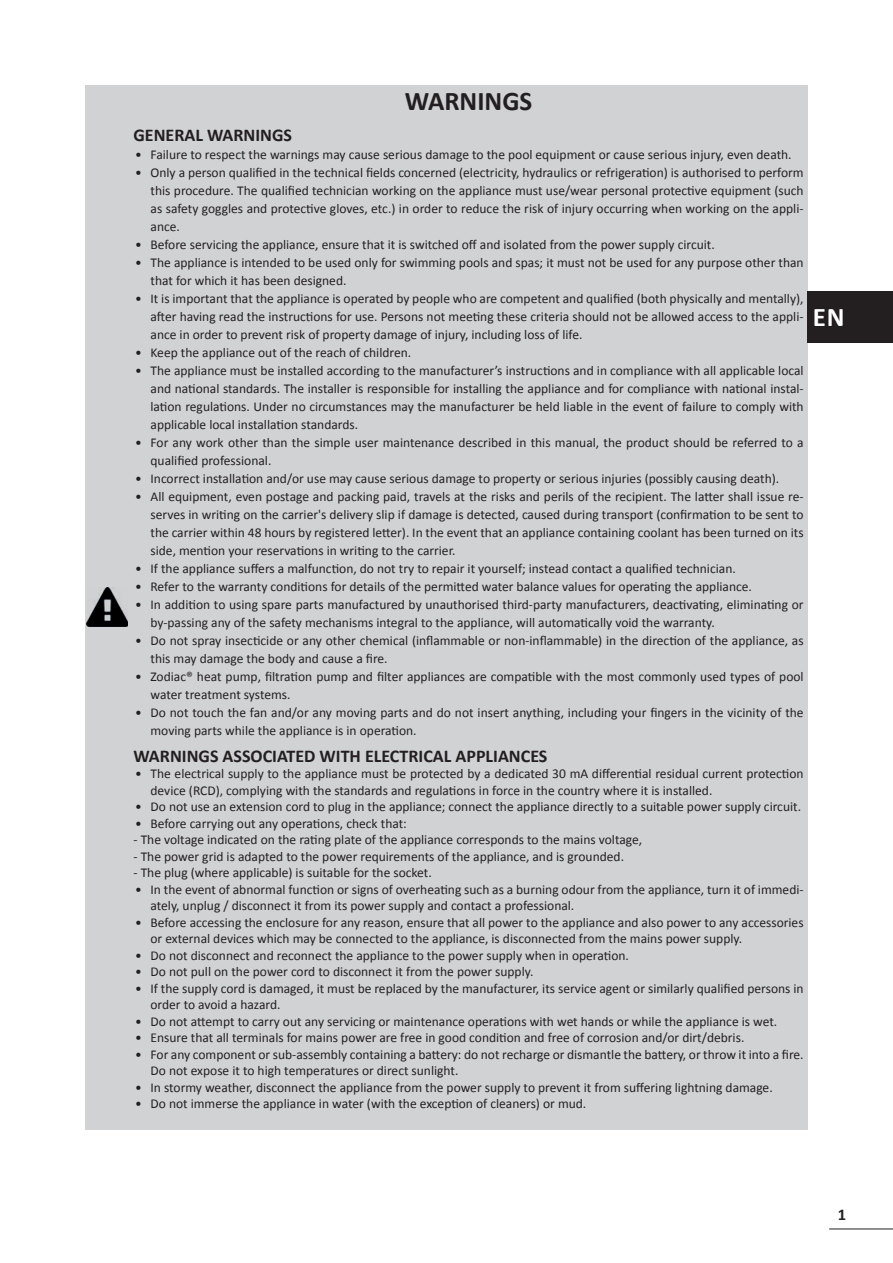
<style>
.page{position:relative;width:893px;height:1263px;background:#fff}
.page>*{position:absolute;margin:0;border:0;box-sizing:border-box;transform-origin:0 0}
.t1{font:700 27px "Calibri";color:#231f20}
.t2{font:700 27px "Calibri";color:#fff}
.t3{font:700 18px "Calibri";color:#231f20}
.t4{font:700 16.5px "Calibri";color:#231f20}
.t5{font:13.5px/18px "Calibri";color:#231f20}
</style>
<div class="page">
<hr style="left:829px;top:1228px;width:64px;height:1px;background:#231f20">
<div style="left:85px;top:85px;width:44px;height:1044px;background:#d1d2d4"></div>
<div style="left:129px;top:85px;width:679px;height:1044px;background:#d1d2d4"></div>
<img style="left:87px;top:588px;width:41px;height:38px">
<div style="left:808px;top:291px;width:85px;height:52px;background:#231f20"></div>
<h1 class="t1" style="left:405px;top:83px;width:129px">WARNINGS</h1>
<h2 class="t3" style="left:134px;top:123px;width:160px">GENERAL WARNINGS</h2>
<p class="t5" style="left:135px;top:145px;width:658px">• Failure to respect the warnings may cause serious damage to the pool equipment or cause serious injury, even death.</p>
<p class="t5" style="left:151px;top:163px;width:655px;text-align:justify;text-indent:-15px">• Only a person qualified in the technical fields concerned (electricity, hydraulics or refrigeration) is authorised to perform this procedure. The qualified technician working on the appliance must use/wear personal protective equipment (such as safety goggles and protective gloves, etc.) in order to reduce the risk of injury occurring when working on the appli&shy;ance.</p>
<p class="t5" style="left:135px;top:235px;width:581px">• Before servicing the appliance, ensure that it is switched off and isolated from the power supply circuit.</p>
<p class="t5" style="left:151px;top:253px;width:655px;text-indent:-15px">• The appliance is intended to be used only for swimming pools and spas; it must not be used for any purpose other than that for which it has been designed.</p>
<p class="t5" style="left:151px;top:289px;width:655px;text-align:justify;text-indent:-15px">• It is important that the appliance is operated by people who are competent and qualified (both physically and mentally), after having read the instructions for use. Persons not meeting these criteria should not be allowed access to the appli&shy;ance in order to prevent risk of property damage of injury, including loss of life.</p>
<p class="t5" style="left:135px;top:343px;width:277px">• Keep the appliance out of the reach of children.</p>
<p class="t5" style="left:151px;top:361px;width:655px;text-align:justify;text-indent:-15px">• The appliance must be installed according to the manufacturer’s instructions and in compliance with all applicable local and national standards. The installer is responsible for installing the appliance and for compliance with national instal&shy;lation regulations. Under no circumstances may the manufacturer be held liable in the event of failure to comply with applicable local installation standards.</p>
<p class="t5" style="left:151px;top:433px;width:655px;text-indent:-15px">• For any work other than the simple user maintenance described in this manual, the product should be referred to a qualified professional.</p>
<p class="t5" style="left:135px;top:469px;width:645px">• Incorrect installation and/or use may cause serious damage to property or serious injuries (possibly causing death).</p>
<p class="t5" style="left:151px;top:487px;width:655px;text-align:justify;text-indent:-15px">• All equipment, even postage and packing paid, travels at the risks and perils of the recipient. The latter shall issue re&shy;serves in writing on the carrier's delivery slip if damage is detected, caused during transport (confirmation to be sent to the carrier within 48 hours by registered letter). In the event that an appliance containing coolant has been turned on its side, mention your reservations in writing to the carrier.</p>
<p class="t5" style="left:135px;top:559px;width:602px">• If the appliance suffers a malfunction, do not try to repair it yourself; instead contact a qualified technician.</p>
<p class="t5" style="left:135px;top:577px;width:618px">• Refer to the warranty conditions for details of the permitted water balance values for operating the appliance.</p>
<p class="t5" style="left:151px;top:595px;width:655px;text-indent:-15px">• In addition to using spare parts manufactured by unauthorised third-party manufacturers, deactivating, eliminating or by-passing any of the safety mechanisms integral to the appliance, will automatically void the warranty.</p>
<p class="t5" style="left:151px;top:631px;width:655px;text-indent:-15px">• Do not spray insecticide or any other chemical (inflammable or non-inflammable) in the direction of the appliance, as this may damage the body and cause a fire.</p>
<p class="t5" style="left:151px;top:667px;width:655px;text-indent:-15px">• Zodiac® heat pump, filtration pump and filter appliances are compatible with the most commonly used types of pool water treatment systems.</p>
<p class="t5" style="left:151px;top:703px;width:655px;text-indent:-15px">• Do not touch the fan and/or any moving parts and do not insert anything, including your fingers in the vicinity of the moving parts while the appliance is in operation.</p>
<h2 class="t3" style="left:134px;top:744px;width:415px">WARNINGS ASSOCIATED WITH ELECTRICAL APPLIANCES</h2>
<p class="t5" style="left:151px;top:766px;width:655px;line-height:16.5px;text-indent:-15px">• The electrical supply to the appliance must be protected by a dedicated 30 mA differential residual current protection device (RCD), complying with the standards and regulations in force in the country where it is installed.</p>
<p class="t5" style="left:135px;top:798px;width:667px">• Do not use an extension cord to plug in the appliance; connect the appliance directly to a suitable power supply circuit.</p>
<p class="t5" style="left:135px;top:814px;width:273px">• Before carrying out any operations, check that:</p>
<p class="t5" style="left:134px;top:831px;width:510px">- The voltage indicated on the rating plate of the appliance corresponds to the mains voltage,</p>
<p class="t5" style="left:134px;top:847px;width:492px">- The power grid is adapted to the power requirements of the appliance, and is grounded.</p>
<p class="t5" style="left:134px;top:864px;width:300px">- The plug (where applicable) is suitable for the socket.</p>
<p class="t5" style="left:151px;top:881px;width:655px;line-height:16.5px;text-indent:-15px">• In the event of abnormal function or signs of overheating such as a burning odour from the appliance, turn it of immedi&shy;ately, unplug / disconnect it from its power supply and contact a professional.</p>
<p class="t5" style="left:151px;top:914px;width:655px;line-height:16.5px;text-indent:-15px">• Before accessing the enclosure for any reason, ensure that all power to the appliance and also power to any accessories or external devices which may be connected to the appliance, is disconnected from the mains power supply.</p>
<p class="t5" style="left:135px;top:946px;width:495px">• Do not disconnect and reconnect the appliance to the power supply when in operation.</p>
<p class="t5" style="left:135px;top:963px;width:400px">• Do not pull on the power cord to disconnect it from the power supply.</p>
<p class="t5" style="left:151px;top:980px;width:655px;line-height:16.5px;text-indent:-15px">• If the supply cord is damaged, it must be replaced by the manufacturer, its service agent or similarly qualified persons in order to avoid a hazard.</p>
<p class="t5" style="left:135px;top:1012px;width:644px">• Do not attempt to carry out any servicing or maintenance operations with wet hands or while the appliance is wet.</p>
<p class="t5" style="left:135px;top:1029px;width:611px">• Ensure that all terminals for mains power are free in good condition and free of corrosion and/or dirt/debris.</p>
<p class="t5" style="left:151px;top:1046px;width:655px;line-height:16.5px;text-indent:-15px">• For any component or sub-assembly containing a battery: do not recharge or dismantle the battery, or throw it into a fire.<br>Do not expose it to high temperatures or direct sunlight.</p>
<p class="t5" style="left:135px;top:1078px;width:639px">• In stormy weather, disconnect the appliance from the power supply to prevent it from suffering lightning damage.</p>
<p class="t5" style="left:135px;top:1095px;width:453px">• Do not immerse the appliance in water (with the exception of cleaners) or mud.</p>
<h1 class="t2" style="left:813px;top:300px;width:34px">EN</h1>
<p class="t4" style="left:838px;top:1204px;width:10px">1</p>
</div>
